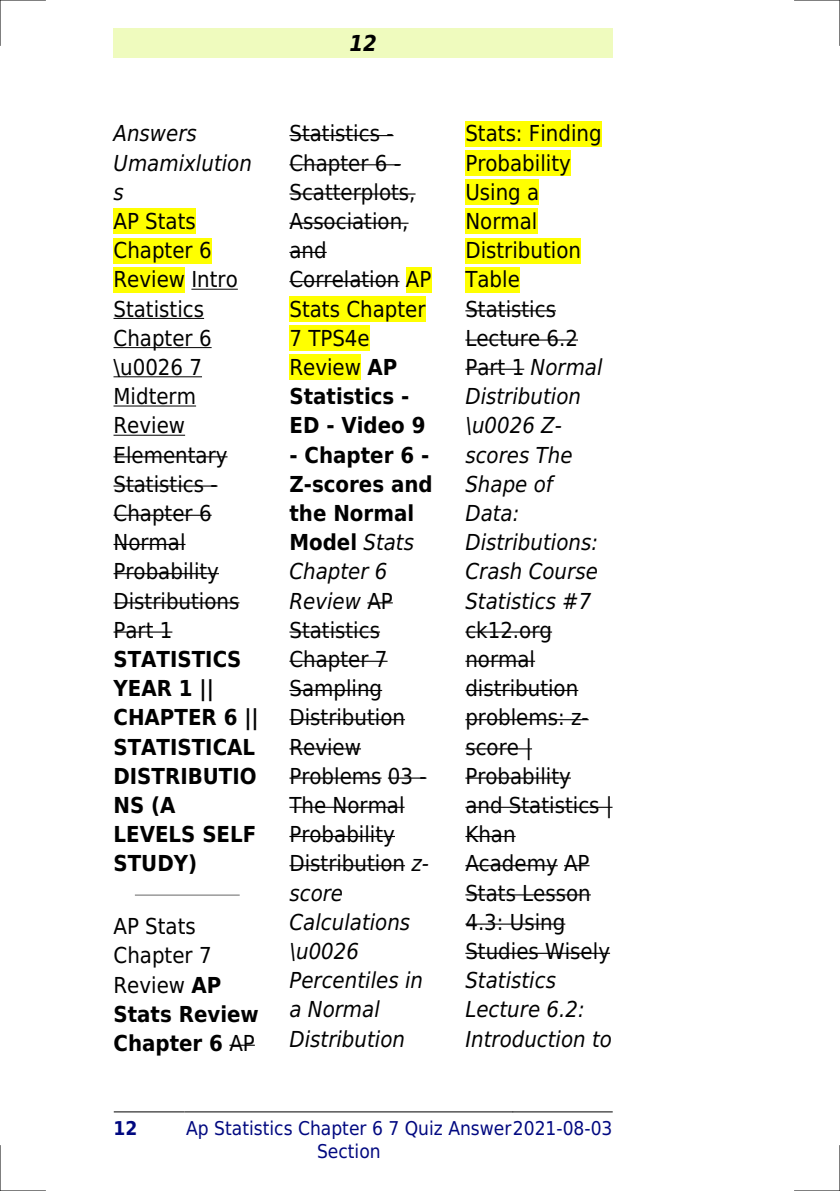
<style>
.page{position:relative;width:840px;height:1191px;background:#fff}
.page>*{position:absolute;margin:0;border:0;box-sizing:border-box;transform-origin:0 0}
.t1{font:22px/29.2px "DejaVu Sans Condensed";color:#000}
.t2{font:italic 22px/29.2px "DejaVu Sans Condensed";color:#000}
.t3{font:700 22px/29.2px "DejaVu Sans Condensed";color:#000}
.t4{font:italic 700 22px "DejaVu Sans Condensed";color:#000}
.t5{font:19px/22.8px "DejaVu Sans Condensed";color:#000880}
.t6{font:700 19px "DejaVu Sans Condensed";color:#000880}
.s1{font-weight:700}
.s2{font-style:italic}
.s3{font-style:normal}
</style>
<div class="page">
<div style="left:113px;top:28px;width:499px;height:30px;background:#effbbe"></div>
<hr style="left:114px;top:1111px;width:70px;height:1px;background:#000">
<hr style="left:185px;top:1111px;width:327px;height:1px;background:#000">
<hr style="left:513px;top:1111px;width:99px;height:1px;background:#000">
<div style="left:113px;top:208px;width:83px;height:26px;background:#ff0"></div>
<div style="left:113px;top:238px;width:98px;height:25px;background:#ff0"></div>
<div style="left:113px;top:267px;width:72px;height:25px;background:#ff0"></div>
<hr style="left:191px;top:289px;width:47px;height:1px;background:#000">
<hr style="left:113px;top:318px;width:91px;height:1px;background:#000">
<hr style="left:113px;top:347px;width:98px;height:1px;background:#000">
<hr style="left:113px;top:376px;width:89px;height:1px;background:#000">
<hr style="left:113px;top:405px;width:83px;height:1px;background:#000">
<hr style="left:113px;top:435px;width:72px;height:1px;background:#000">
<hr style="left:113px;top:456px;width:114px;height:1px;background:#000">
<hr style="left:113px;top:485px;width:104px;height:1px;background:#000">
<hr style="left:113px;top:515px;width:98px;height:1px;background:#000">
<hr style="left:113px;top:544px;width:72px;height:1px;background:#000">
<hr style="left:113px;top:573px;width:106px;height:1px;background:#000">
<hr style="left:113px;top:602px;width:126px;height:1px;background:#000">
<hr style="left:113px;top:631px;width:59px;height:1px;background:#000">
<hr style="left:135px;top:894px;width:104px;height:2px;background:#999">
<svg style="left:229px;top:1044px;width:26px;height:1px"></svg>
<hr style="left:289px;top:135px;width:104px;height:1px;background:#000">
<hr style="left:289px;top:164px;width:112px;height:1px;background:#000">
<hr style="left:289px;top:193px;width:126px;height:2px;background:#000">
<hr style="left:289px;top:223px;width:119px;height:1px;background:#000">
<hr style="left:289px;top:252px;width:37px;height:1px;background:#000">
<hr style="left:289px;top:281px;width:110px;height:1px;background:#000">
<div style="left:405px;top:267px;width:26px;height:25px;background:#ff0"></div>
<div style="left:289px;top:296px;width:136px;height:26px;background:#ff0"></div>
<div style="left:289px;top:325px;width:80px;height:26px;background:#ff0"></div>
<div style="left:289px;top:354px;width:72px;height:26px;background:#ff0"></div>
<svg style="left:367px;top:602px;width:25px;height:1px"></svg>
<hr style="left:289px;top:631px;width:91px;height:1px;background:#000">
<hr style="left:289px;top:660px;width:98px;height:2px;background:#000">
<hr style="left:289px;top:690px;width:93px;height:1px;background:#000">
<hr style="left:289px;top:719px;width:116px;height:1px;background:#000">
<hr style="left:289px;top:748px;width:72px;height:1px;background:#000">
<hr style="left:289px;top:777px;width:92px;height:1px;background:#000">
<hr style="left:387px;top:777px;width:39px;height:1px;background:#000">
<hr style="left:289px;top:806px;width:115px;height:2px;background:#000">
<hr style="left:289px;top:836px;width:106px;height:1px;background:#000">
<hr style="left:289px;top:865px;width:116px;height:1px;background:#000">
<div style="left:465px;top:121px;width:136px;height:25px;background:#ff0"></div>
<div style="left:465px;top:150px;width:105px;height:26px;background:#ff0"></div>
<div style="left:465px;top:179px;width:74px;height:26px;background:#ff0"></div>
<div style="left:465px;top:208px;width:72px;height:26px;background:#ff0"></div>
<div style="left:465px;top:238px;width:115px;height:25px;background:#ff0"></div>
<div style="left:465px;top:267px;width:54px;height:25px;background:#ff0"></div>
<hr style="left:465px;top:310px;width:90px;height:1px;background:#000">
<hr style="left:465px;top:339px;width:112px;height:1px;background:#000">
<hr style="left:465px;top:369px;width:59px;height:1px;background:#000">
<hr style="left:465px;top:631px;width:87px;height:1px;background:#000">
<hr style="left:465px;top:660px;width:70px;height:2px;background:#000">
<hr style="left:465px;top:690px;width:113px;height:1px;background:#000">
<hr style="left:465px;top:719px;width:123px;height:1px;background:#000">
<hr style="left:465px;top:748px;width:66px;height:1px;background:#000">
<hr style="left:465px;top:777px;width:105px;height:1px;background:#000">
<hr style="left:465px;top:806px;width:147px;height:2px;background:#000">
<hr style="left:465px;top:836px;width:50px;height:1px;background:#000">
<hr style="left:465px;top:865px;width:92px;height:1px;background:#000">
<svg style="left:564px;top:865px;width:25px;height:1px"></svg>
<hr style="left:465px;top:894px;width:125px;height:1px;background:#000">
<hr style="left:465px;top:923px;width:100px;height:1px;background:#000">
<hr style="left:465px;top:952px;width:144px;height:2px;background:#000">
<hr style="left:0;top:0;width:45px;height:1px;background:#000">
<hr style="left:794px;top:0;width:45px;height:1px;background:#000">
<hr style="left:0;top:1190px;width:45px;height:1px;background:#000">
<hr style="left:794px;top:1190px;width:45px;height:1px;background:#000">
<hr style="left:0;top:0;width:1px;height:45px;background:#000">
<hr style="left:0;top:1145px;width:1px;height:46px;background:#000">
<hr style="left:839px;top:0;width:1px;height:45px;background:#000">
<hr style="left:839px;top:1145px;width:1px;height:46px;background:#000">
<p class="t2" style="left:113px;top:119px;width:140px">Answers<br>Umamixlution s</p>
<p class="t1" style="left:113px;top:207px;width:127px">AP Stats<br>Chapter 6<br>Review Intro<br>Statistics<br>Chapter 6 \u0026 7<br>Midterm<br>Review<br>Elementary<br>Statistics -<br>Chapter 6<br>Normal<br>Probability<br>Distributions<br>Part 1</p>
<p class="t3" style="left:113px;top:645px;width:147px">STATISTICS<br>YEAR 1 ||<br>CHAPTER 6 ||<br>STATISTICAL<br>DISTRIBUTIO<br>NS (A<br>LEVELS SELF<br>STUDY)</p>
<p class="t1" style="left:113px;top:912px;width:147px">AP Stats<br>Chapter 7<br>Review <span class="s1">AP<br>Stats Review<br>Chapter 6</span> AP</p>
<p class="t4" style="left:349px;top:30px;width:29px">12</p>
<p class="t1" style="left:289px;top:119px;width:143px">Statistics -<br>Chapter 6 -<br>Scatterplots,<br>Association, and<br>Correlation AP<br>Stats Chapter<br>7 TPS4e<br>Review <span class="s1">AP<br>Statistics -<br>ED - Video 9</span></p>
<p class="t1" style="left:289px;top:440px;width:145px"><span class="s1">- Chapter 6 -<br>Z-scores and the Normal<br>Model</span> <span class="s2">Stats<br>Chapter 6<br>Review</span> AP<br>Statistics<br>Chapter 7<br>Sampling<br>Distribution<br>Review<br>Problems 03 -<br>The Normal<br>Probability<br>Distribution <span class="s2">z&shy;score<br>Calculations \u0026<br>Percentiles in a Normal<br>Distribution</span></p>
<p class="t2" style="left:465px;top:119px;width:139px"><span class="s3">Stats: Finding<br>Probability<br>Using a<br>Normal<br>Distribution<br>Table<br>Statistics<br>Lecture 6.2<br>Part 1</span> Normal<br>Distribution \u0026 Z&shy;scores The<br>Shape of<br>Data:<br>Distributions:<br>Crash Course<br>Statistics #7</p>
<p class="t1" style="left:465px;top:615px;width:148px">ck12.org normal distribution problems: z&shy;score |<br>Probability and Statistics |<br>Khan<br>Academy AP<br>Stats Lesson<br>4.3: Using<br>Studies Wisely</p>
<p class="t2" style="left:465px;top:966px;width:148px">Statistics<br>Lecture 6.2:<br>Introduction to</p>
<p class="t6" style="left:113px;top:1117px;width:25px">12</p>
<p class="t5" style="left:317px;top:1117px;width:297px;text-indent:-131px">Ap Statistics Chapter 6 7 Quiz Answer2021-08-03<br>Section</p>
</div>
